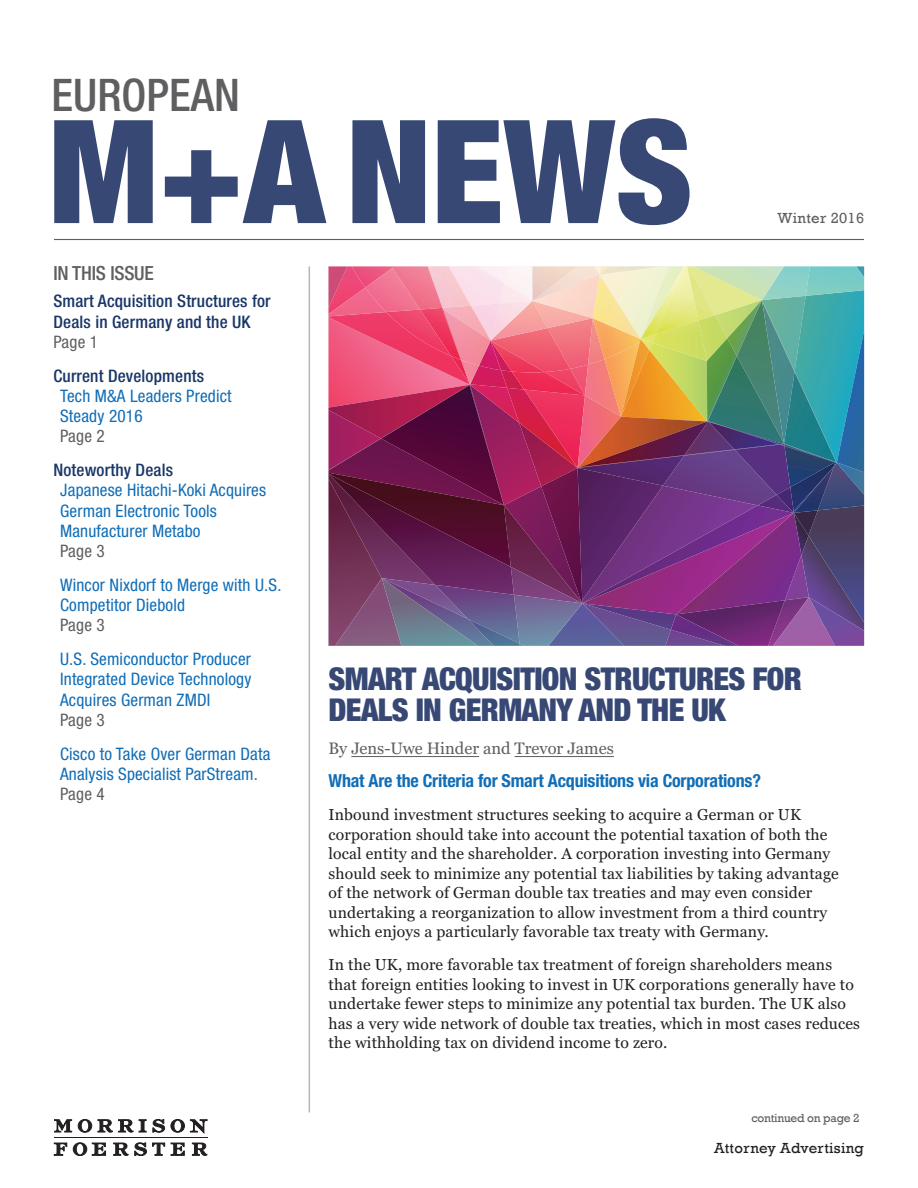
<style>
.page{position:relative;width:918px;height:1188px;background:#fff}
.page>*{position:absolute;margin:0;border:0;box-sizing:border-box;transform-origin:0 0}
.t1{font:900 condensed 144px "Helvetica Neue LT Std";color:#384875}
.t2{font:500 condensed 45px "Helvetica Neue LT Std";color:#5f5f62}
.t3{font:900 condensed 31.5px/31.5px "Helvetica Neue LT Std";letter-spacing:-.02em;color:#384875}
.t4{font:500 condensed 19.5px "Helvetica Neue LT Std";letter-spacing:-.01em;color:#5f5f62}
.t5{font:700 condensed 18px "Helvetica Neue LT Std";letter-spacing:-.01em;color:#106db7}
.t6{font:condensed 17.25px/20.2px "Helvetica Neue LT Std";letter-spacing:.01em;color:#106db7}
.t7{font:500 condensed 17.25px/20.2px "Helvetica Neue LT Std";letter-spacing:.01em;color:#193667}
.t8{font:condensed 17.25px "Helvetica Neue LT Std";letter-spacing:.01em;color:#5f5f62}
.t9{font:16.5px "Georgia Pro";color:#5f5f62}
.t10{font:15.75px/19.5px "Georgia Pro";letter-spacing:.01em;color:#231f20}
.t11{font:15px "Rockwell";letter-spacing:.02em;color:#231f20}
.t12{font:15px "Rockwell";letter-spacing:.02em;color:#5f5f62}
.t13{font:12px "Rockwell";letter-spacing:-.02em;color:#5f5f62}
</style>
<div class="page">
<hr style="left:54px;top:1137px;width:153px;height:1px;background:#231f20">
<svg style="left:54px;top:1119px;width:18px;height:13px"></svg>
<svg style="left:78px;top:1119px;width:14px;height:14px"></svg>
<svg style="left:98px;top:1119px;width:35px;height:13px"></svg>
<svg style="left:139px;top:1119px;width:7px;height:13px"></svg>
<svg style="left:153px;top:1119px;width:12px;height:14px"></svg>
<svg style="left:171px;top:1119px;width:36px;height:14px"></svg>
<svg style="left:54px;top:1143px;width:13px;height:13px"></svg>
<svg style="left:73px;top:1143px;width:33px;height:13px"></svg>
<svg style="left:113px;top:1143px;width:15px;height:13px"></svg>
<svg style="left:134px;top:1143px;width:31px;height:13px"></svg>
<svg style="left:171px;top:1143px;width:14px;height:13px"></svg>
<svg style="left:192px;top:1143px;width:15px;height:13px"></svg>
<hr style="left:309px;top:266px;width:1px;height:846px;background:#b5b6b7">
<hr style="left:54px;top:239px;width:810px;height:1px;background:#5f5f62">
<hr style="left:351px;top:756px;width:128px;height:1px;background:#5f5f62">
<hr style="left:515px;top:756px;width:99px;height:1px;background:#5f5f62">
<img style="left:328px;top:266px;width:536px;height:380px">
<img style="left:641px;top:266px;width:43px;height:73px">
<img style="left:658px;top:266px;width:35px;height:63px">
<h2 class="t2" style="left:52px;top:69px;width:190px">european</h2>
<h1 class="t1" style="left:49px;top:83px;width:639px">M+A NEWS</h1>
<p class="t12" style="left:778px;top:209px;width:88px">Winter 2016</p>
<p class="t4" style="left:53px;top:262px;width:102px">In this issue</p>
<p class="t7" style="left:53px;top:291px;width:219px">Smart Acquisition Structures for<br>Deals in Germany and the UK</p>
<p class="t8" style="left:53px;top:332px;width:46px">Page 1</p>
<p class="t7" style="left:53px;top:365px;width:152px">Current Developments</p>
<p class="t6" style="left:60px;top:386px;width:173px">Tech M&amp;A Leaders Predict<br>Steady 2016</p>
<p class="t8" style="left:60px;top:426px;width:46px">Page 2</p>
<p class="t7" style="left:53px;top:460px;width:121px">Noteworthy Deals</p>
<p class="t6" style="left:60px;top:480px;width:208px">Japanese Hitachi-Koki Acquires<br>German Electronic Tools<br>Manufacturer Metabo</p>
<p class="t8" style="left:60px;top:541px;width:46px">Page 3</p>
<p class="t6" style="left:60px;top:575px;width:223px">Wincor Nixdorf to Merge with U.S.<br>Competitor Diebold</p>
<p class="t8" style="left:60px;top:615px;width:46px">Page 3</p>
<p class="t6" style="left:60px;top:649px;width:193px;text-align:justify">U.S. Semiconductor Producer Integrated Device Technology Acquires German ZMDI</p>
<p class="t8" style="left:60px;top:710px;width:46px">Page 3</p>
<p class="t6" style="left:60px;top:743px;width:212px">Cisco to Take Over German Data<br>Analysis Specialist ParStream.</p>
<p class="t8" style="left:60px;top:784px;width:46px">Page 4</p>
<h3 class="t3" style="left:328px;top:663px;width:475px">SMART ACQUISITION STRUCTURES FOR<br>DEALS IN GERMANY AND THE UK</h3>
<p class="t9" style="left:328px;top:739px;width:287px">By Jens-Uwe Hinder and Trevor James</p>
<p class="t5" style="left:328px;top:770px;width:434px">What Are the Criteria for Smart Acquisitions via Corporations?</p>
<p class="t10" style="left:328px;top:806px;width:512px">Inbound investment structures seeking to acquire a German or UK corporation should take into account the potential taxation of both the local entity and the shareholder. A corporation investing into Germany should seek to minimize any potential tax liabilities by taking advantage of the network of German double tax treaties and may even consider undertaking a reorganization to allow investment from a third country which enjoys a particularly favorable tax treaty with Germany.</p>
<p class="t10" style="left:328px;top:956px;width:533px">In the UK, more favorable tax treatment of foreign shareholders means that foreign entities looking to invest in UK corporations generally have to undertake fewer steps to minimize any potential tax burden. The UK also has a very wide network of double tax treaties, which in most cases reduces the withholding tax on dividend income to zero.</p>
<p class="t13" style="left:752px;top:1111px;width:109px">continued on page 2</p>
<p class="t11" style="left:714px;top:1140px;width:151px">Attorney Advertising</p>
</div>
